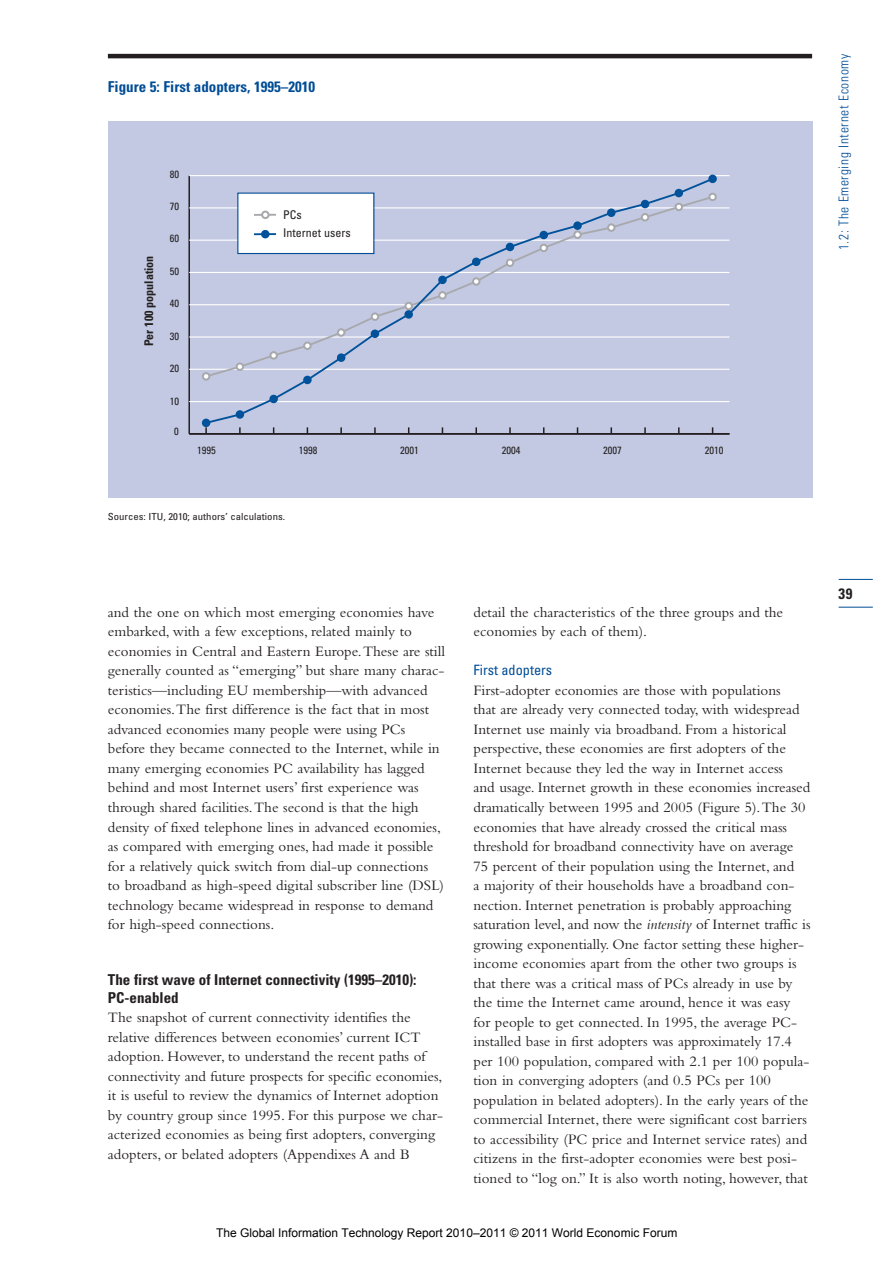
<style>
.page{position:relative;width:893px;height:1263px;background:#fff}
.page>*{position:absolute;margin:0;border:0;box-sizing:border-box;transform-origin:0 0}
.t1{font:15px/19.5px "Bembo";color:#231f20}
.t2{font:700 condensed 15px/18px "Univers";color:#231f20}
.t3{font:700 condensed 15px "Univers";color:#014d95}
.t4{font:condensed 14.25px "Univers";color:#014d95}
.t5{font:300 condensed 13.5px "Univers";letter-spacing:.045em;color:#014d95}
.t6{font:12px "Arial";color:#000}
.t7{font:condensed 12px/18px "Univers";color:#231f20}
.t8{font:700 condensed 12px "Univers";color:#231f20}
.t9{font:condensed 10.5px "Univers";color:#231f20}
.t10{font:condensed 9.75px "Univers";color:#231f20;scale:1.1 1}
.s1{font-style:italic}
</style>
<div class="page">
<hr style="left:108px;top:54px;width:704px;height:4px;background:#231f20">
<hr style="left:838px;top:579px;width:34px;height:1px;background:#014d95">
<hr style="left:838px;top:607px;width:34px;height:1px;background:#014d95">
<div style="left:108px;top:121px;width:704px;height:377px;background:#c3c9e2"></div>
<hr style="left:188px;top:176px;width:2px;height:258px;background:#231f20">
<hr style="left:189px;top:433px;width:540px;height:1px;background:#231f20">
<hr style="left:189px;top:401px;width:540px;height:1px;background:#fff">
<hr style="left:189px;top:369px;width:540px;height:1px;background:#fff">
<hr style="left:189px;top:336px;width:540px;height:1px;background:#fff">
<hr style="left:189px;top:304px;width:540px;height:1px;background:#fff">
<hr style="left:189px;top:272px;width:540px;height:1px;background:#fff">
<hr style="left:189px;top:240px;width:540px;height:1px;background:#fff">
<hr style="left:189px;top:207px;width:540px;height:1px;background:#fff">
<hr style="left:189px;top:175px;width:540px;height:1px;background:#fff">
<div style="left:202px;top:372px;width:8px;height:8px;border:2px solid #a8a9ad;border-radius:50%"></div>
<div style="left:708px;top:193px;width:9px;height:8px;border:2px solid #a8a9ad;border-radius:50%"></div>
<div style="left:202px;top:418px;width:8px;height:9px;border:2px solid #01529a;border-radius:50%"></div>
<div style="left:708px;top:175px;width:9px;height:8px;border:2px solid #01529a;border-radius:50%"></div>
<svg style="left:203px;top:176px;width:512px;height:257px"></svg>
<div style="left:261px;top:230px;width:8px;height:8px;border:2px solid #01529a;border-radius:50%"></div>
<p class="t3" style="left:108px;top:81px;width:209px">Figure 5: First adopters, 1995–2010</p>
<p class="t8" style="left:144px;top:346px;width:92px;rotate:-90deg">Per 100 population</p>
<p class="t9" style="left:170px;top:170px;width:11px">80</p>
<p class="t9" style="left:170px;top:203px;width:11px">70</p>
<p class="t9" style="left:170px;top:235px;width:11px">60</p>
<p class="t9" style="left:170px;top:267px;width:11px">50</p>
<p class="t9" style="left:170px;top:299px;width:11px">40</p>
<p class="t9" style="left:170px;top:332px;width:11px">30</p>
<p class="t9" style="left:170px;top:365px;width:11px">20</p>
<p class="t9" style="left:170px;top:397px;width:11px">10</p>
<p class="t9" style="left:174px;top:428px;width:6px">0</p>
<p class="t7" style="left:283px;top:207px;width:69px">PCs<br>Internet users</p>
<p class="t9" style="left:197px;top:447px;width:20px">1995</p>
<p class="t9" style="left:299px;top:447px;width:20px">1998</p>
<p class="t9" style="left:400px;top:447px;width:20px">2001</p>
<p class="t9" style="left:502px;top:447px;width:20px">2004</p>
<p class="t9" style="left:603px;top:447px;width:20px">2007</p>
<p class="t9" style="left:704px;top:447px;width:20px">2010</p>
<p class="t10" style="left:108px;top:513px;width:163px">Sources: ITU, 2010; authors’ calculations.</p>
<p class="t1" style="left:108px;top:604px;width:339px">and the one on which most emerging economies have embarked, with a few exceptions, related mainly to economies in Central and Eastern Europe. These are still generally counted as “emerging” but share many charac&shy;teristics—including EU membership—with advanced economies. The first difference is the fact that in most advanced economies many people were using PCs before they became connected to the Internet, while in many emerging economies PC availability has lagged behind and most Internet users’ first experience was through shared facilities. The second is that the high density of fixed telephone lines in advanced economies, as compared with emerging ones, had made it possible for a relatively quick switch from dial-up connections<br>to broadband as high-speed digital subscriber line (DSL) technology became widespread in response to demand for high-speed connections.</p>
<p class="t2" style="left:108px;top:971px;width:310px">The first wave of Internet connectivity (1995–2010):<br>PC-enabled</p>
<p class="t1" style="left:108px;top:1009px;width:336px">The snapshot of current connectivity identifies the relative differences between economies’ current ICT adoption. However, to understand the recent paths of connectivity and future prospects for specific economies, it is useful to review the dynamics of Internet adoption by country group since 1995. For this purpose we char&shy;acterized economies as being first adopters, converging adopters, or belated adopters (Appendixes A and B</p>
<p class="t1" style="left:473px;top:604px;width:311px">detail the characteristics of the three groups and the economies by each of them).</p>
<p class="t4" style="left:473px;top:665px;width:80px">First adopters</p>
<p class="t1" style="left:473px;top:682px;width:338px">First-adopter economies are those with populations<br>that are already very connected today, with widespread Internet use mainly via broadband. From a historical perspective, these economies are first adopters of the Internet because they led the way in Internet access<br>and usage. Internet growth in these economies increased dramatically between 1995 and 2005 (Figure 5). The 30 economies that have already crossed the critical mass threshold for broadband connectivity have on average 75 percent of their population using the Internet, and<br>a majority of their households have a broadband con&shy;nection. Internet penetration is probably approaching saturation level, and now the <span class="s1">intensity</span> of Internet traffic is growing exponentially. One factor setting these higher&shy;income economies apart from the other two groups is that there was a critical mass of PCs already in use by the time the Internet came around, hence it was easy for people to get connected. In 1995, the average PC&shy;installed base in first adopters was approximately 17.4 per 100 population, compared with 2.1 per 100 popula&shy;tion in converging adopters (and 0.5 PCs per 100 population in belated adopters). In the early years of the commercial Internet, there were significant cost barriers to accessibility (PC price and Internet service rates) and citizens in the first-adopter economies were best posi&shy;tioned to “log on.” It is also worth noting, however, that</p>
<p class="t6" style="left:216px;top:1225px;width:463px">The Global Information Technology Report 2010–2011 © 2011 World Economic Forum</p>
<p class="t5" style="left:838px;top:250px;width:198px;rotate:-90deg">1.2: The Emerging Internet Economy</p>
<p class="t2" style="left:838px;top:585px;width:15px">39</p>
</div>
